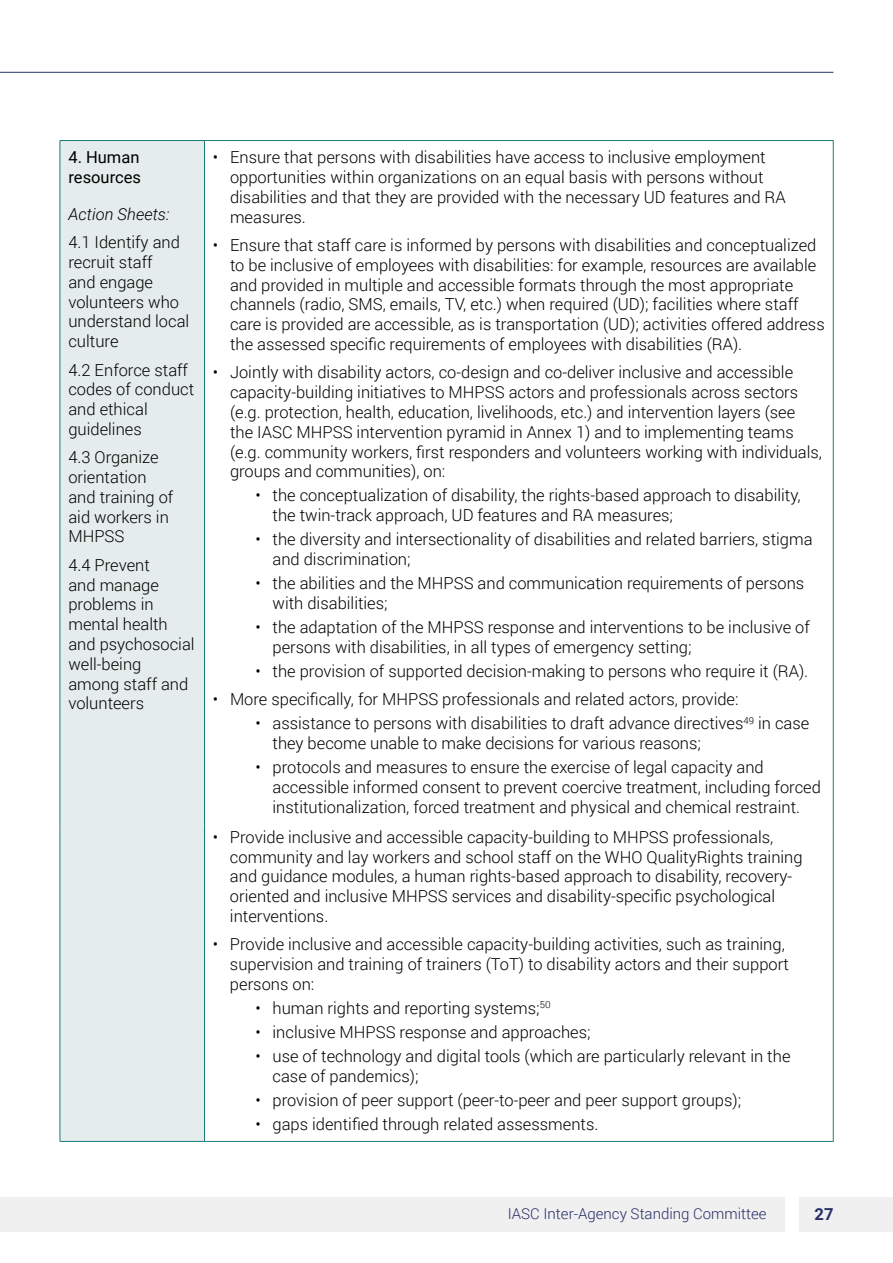
<style>
.page{position:relative;width:893px;height:1263px;background:#fff}
.page>*{position:absolute;margin:0;border:0;box-sizing:border-box;transform-origin:0 0}
.t1{font:300 16.5px/19.8px "Roboto";color:#000}
.t2{font:16.5px/19.8px "Roboto";color:#000}
.t3{font:italic 300 16.5px "Roboto";color:#000}
.t4{font:700 16.5px "Roboto";color:#263066}
.t5{font:300 15px "Roboto";color:#272e67}
</style>
<div class="page">
<div style="left:799px;top:1197px;width:94px;height:34px;background:#f0f0f0"></div>
<div style="left:0;top:1197px;width:784px;height:34px;background:#f0f0f0"></div>
<div style="left:60px;top:141px;width:144px;height:1000px;background:#e5ecec"></div>
<hr style="left:60px;top:140px;width:144px;height:1px;background:#177e77">
<hr style="left:204px;top:140px;width:629px;height:1px;background:#177e77">
<hr style="left:60px;top:1141px;width:144px;height:1px;background:#177e77">
<hr style="left:204px;top:1141px;width:629px;height:1px;background:#177e77">
<hr style="left:60px;top:141px;width:1px;height:683px;background:#177e77">
<hr style="left:60px;top:824px;width:1px;height:317px;background:#177e77">
<hr style="left:204px;top:141px;width:1px;height:683px;background:#177e77">
<hr style="left:833px;top:141px;width:1px;height:683px;background:#177e77">
<hr style="left:204px;top:824px;width:1px;height:317px;background:#177e77">
<hr style="left:833px;top:824px;width:1px;height:317px;background:#177e77">
<hr style="left:0;top:72px;width:833px;height:1px;background:#263066">
<p class="t2" style="left:68px;top:147px;width:74px">4. Human resources</p>
<p class="t3" style="left:68px;top:202px;width:103px">Action Sheets:</p>
<p class="t1" style="left:68px;top:232px;width:122px">4.1 Identify and recruit staff<br>and engage volunteers who understand local culture</p>
<p class="t1" style="left:68px;top:359px;width:127px">4.2 Enforce staff codes of conduct and ethical guidelines</p>
<p class="t1" style="left:68px;top:447px;width:106px">4.3 Organize orientation and training of aid workers in<br>MHPSS</p>
<p class="t1" style="left:68px;top:554px;width:128px">4.4 Prevent<br>and manage problems in mental health and psychosocial well-being among staff and volunteers</p>
<p class="t1" style="left:230px;top:147px;width:557px;text-indent:-17px">• Ensure that persons with disabilities have access to inclusive employment opportunities within organizations on an equal basis with persons without disabilities and that they are provided with the necessary UD features and RA measures.</p>
<p class="t1" style="left:230px;top:235px;width:596px;text-indent:-17px">• Ensure that staff care is informed by persons with disabilities and conceptualized to be inclusive of employees with disabilities: for example, resources are available and provided in multiple and accessible formats through the most appropriate channels (radio, SMS, emails, TV, etc.) when required (UD); facilities where staff care is provided are accessible, as is transportation (UD); activities offered address the assessed specific requirements of employees with disabilities (RA).</p>
<p class="t1" style="left:230px;top:362px;width:594px;text-indent:-17px">• Jointly with disability actors, co-design and co-deliver inclusive and accessible capacity-building initiatives to MHPSS actors and professionals across sectors (e.g. protection, health, education, livelihoods, etc.) and intervention layers (see the IASC MHPSS intervention pyramid in Annex 1) and to implementing teams (e.g. community workers, first responders and volunteers working with individuals, groups and communities), on:</p>
<p class="t1" style="left:273px;top:485px;width:530px;text-indent:-17px">• the conceptualization of disability, the rights-based approach to disability, the twin-track approach, UD features and RA measures;</p>
<p class="t1" style="left:273px;top:529px;width:542px;text-indent:-17px">• the diversity and intersectionality of disabilities and related barriers, stigma and discrimination;</p>
<p class="t1" style="left:273px;top:573px;width:533px;text-indent:-17px">• the abilities and the MHPSS and communication requirements of persons with disabilities;</p>
<p class="t1" style="left:273px;top:617px;width:539px;text-indent:-17px">• the adaptation of the MHPSS response and interventions to be inclusive of persons with disabilities, in all types of emergency setting;</p>
<p class="t1" style="left:255px;top:660px;width:554px">• the provision of supported decision-making to persons who require it (RA).</p>
<p class="t1" style="left:213px;top:689px;width:527px">• More specifically, for MHPSS professionals and related actors, provide:</p>
<p class="t1" style="left:272px;top:713px;width:538px;text-indent:-17px">• assistance to persons with disabilities to draft advance directives<sup>49</sup> in case they become unable to make decisions for various reasons;</p>
<p class="t1" style="left:272px;top:757px;width:550px;text-indent:-17px">• protocols and measures to ensure the exercise of legal capacity and accessible informed consent to prevent coercive treatment, including forced institutionalization, forced treatment and physical and chemical restraint.</p>
<p class="t1" style="left:230px;top:826px;width:574px;text-indent:-17px">• Provide inclusive and accessible capacity-building to MHPSS professionals, community and lay workers and school staff on the WHO QualityRights training and guidance modules, a human rights-based approach to disability, recovery&shy;oriented and inclusive MHPSS services and disability-specific psychological interventions.</p>
<p class="t1" style="left:230px;top:934px;width:561px;text-indent:-17px">• Provide inclusive and accessible capacity-building activities, such as training, supervision and training of trainers (ToT) to disability actors and their support persons on:</p>
<p class="t1" style="left:255px;top:997px;width:297px">• human rights and reporting systems;<sup>50</sup></p>
<p class="t1" style="left:255px;top:1022px;width:337px">• inclusive MHPSS response and approaches;</p>
<p class="t1" style="left:273px;top:1046px;width:519px;text-indent:-17px">• use of technology and digital tools (which are particularly relevant in the case of pandemics);</p>
<p class="t1" style="left:255px;top:1089px;width:487px">• provision of peer support (peer-to-peer and peer support groups);</p>
<p class="t1" style="left:255px;top:1113px;width:344px">• gaps identified through related assessments.</p>
<p class="t5" style="left:508px;top:1203px;width:260px">IASC Inter-Agency Standing Committee</p>
<p class="t4" style="left:814px;top:1202px;width:20px">27</p>
</div>
